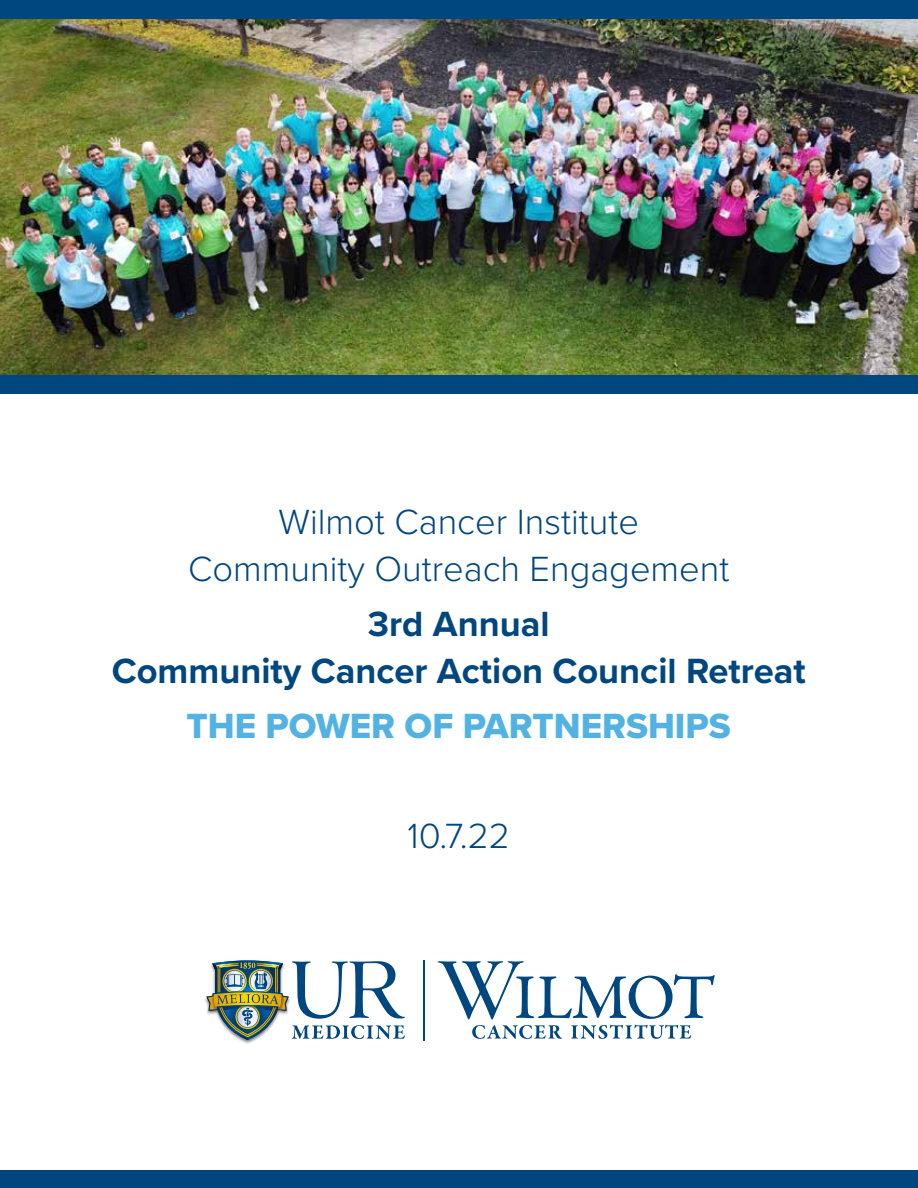
<style>
.page{position:relative;width:918px;height:1188px;background:#fff}
.page>*{position:absolute;margin:0;border:0;box-sizing:border-box;transform-origin:0 0}
.t1{font:300 36.3px/47.2px "Proxima Nova";color:#00467f;text-align:center}
.t2{font:700 36.3px/47.2px "Proxima Nova";color:#00467f;text-align:center}
.t3{font:36.3px "Proxima Nova Extrabld";color:#53b2e4}
</style>
<div class="page">
<svg style="left:438px;top:961px;width:277px;height:58px"></svg>
<svg style="left:472px;top:1025px;width:90px;height:14px"></svg>
<svg style="left:571px;top:1025px;width:120px;height:14px"></svg>
<hr style="left:423px;top:960px;width:2px;height:81px;background:#00467f">
<img style="left:205px;top:997px;width:51px;height:47px">
<svg style="left:206px;top:960px;width:199px;height:80px"></svg>
<img style="left:0;top:18px;width:918px;height:357px">
<div style="left:0;top:0;width:918px;height:18px;background:#00467f"></div>
<div style="left:0;top:1171px;width:918px;height:17px;background:#00467f"></div>
<div style="left:0;top:375px;width:918px;height:18px;background:#00467f"></div>
<p class="t1" style="left:188px;top:496px;width:543px">Wilmot Cancer Institute<br>Community Outreach Engagement</p>
<p class="t2" style="left:112px;top:600px;width:696px">3rd Annual<br>Community Cancer Action Council Retreat</p>
<p class="t3" style="left:187px;top:699px;width:546px">THE POWER OF PARTNERSHIPS</p>
<p class="t1" style="left:408px;top:811px;width:104px">10.7.22</p>
</div>
